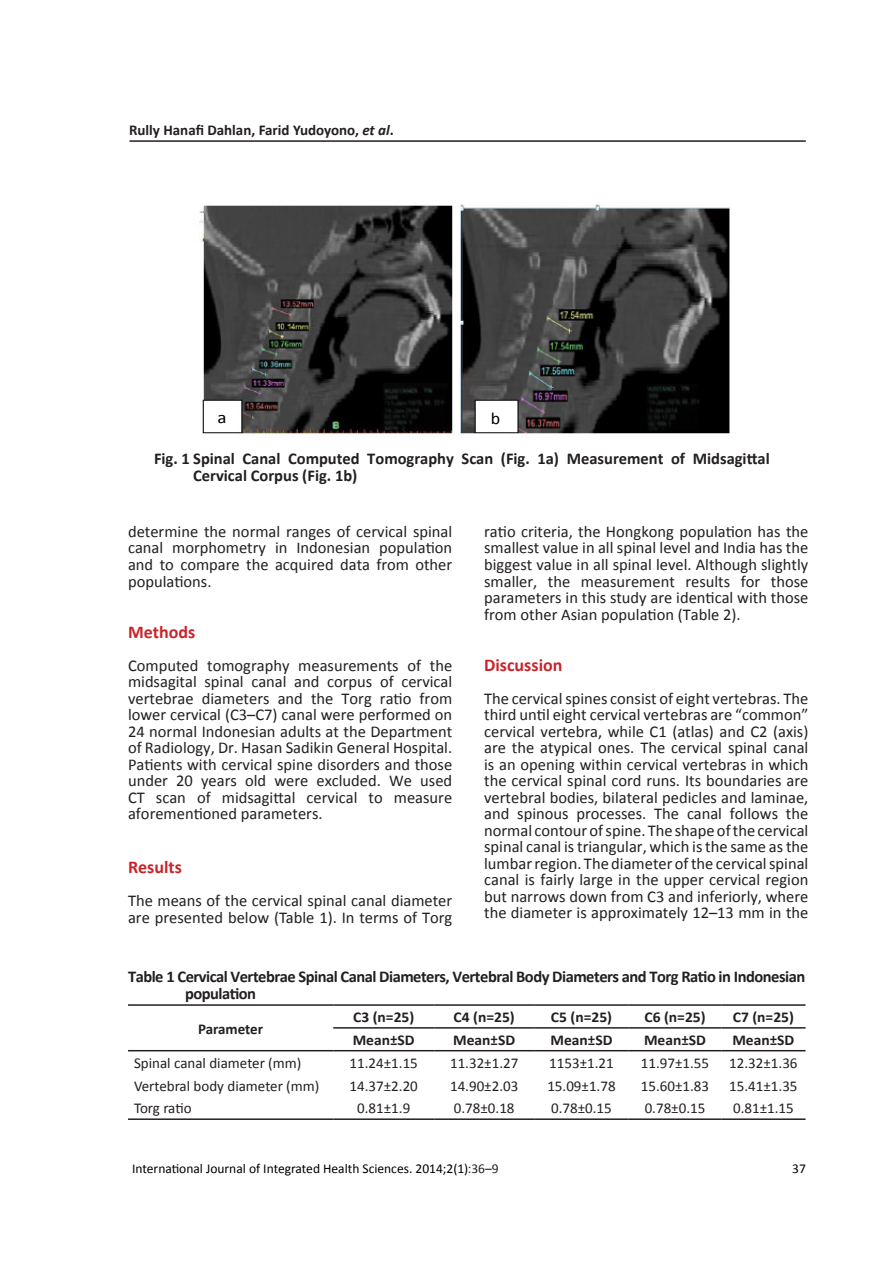
<style>
.page{position:relative;width:893px;height:1263px;background:#fff}
.page>*{position:absolute;margin:0;border:0;box-sizing:border-box;transform-origin:0 0}
.t1{font:700 18px "Calibri";color:#c8242b}
.t2{font:16.95px "Calibri";color:#000;scale:1.06 1}
.t3{font:16.8px "Calibri";color:#000;scale:1.14 1}
.t4{font:16.5px/16.5px "Calibri";color:#231f20;text-align:justify}
.t5{font:700 16.5px/16.5px "Calibri";letter-spacing:-.03em;color:#231f20}
.t6{font:700 16.5px/16.5px "Calibri";color:#231f20}
.t7{font:15px "Calibri";color:#231f20}
.t8{font:700 15px "Calibri";color:#231f20;scale:1.04 1}
.t9{font:700 15px "Calibri";color:#231f20}
.t10{font:13.5px "Calibri";color:#000}
.s1{font-style:italic}
.s2{color:#231f20}
</style>
<div class="page">
<hr style="left:129px;top:140px;width:677px;height:2px;background:#231f20">
<hr style="left:128px;top:1004px;width:205px;height:2px;background:#231f20">
<hr style="left:128px;top:1050px;width:205px;height:1px;background:#231f20">
<hr style="left:333px;top:1050px;width:101px;height:1px;background:#231f20">
<hr style="left:434px;top:1050px;width:100px;height:1px;background:#231f20">
<hr style="left:534px;top:1050px;width:95px;height:1px;background:#231f20">
<hr style="left:629px;top:1050px;width:92px;height:1px;background:#231f20">
<hr style="left:721px;top:1050px;width:85px;height:1px;background:#231f20">
<hr style="left:128px;top:1118px;width:205px;height:2px;background:#231f20">
<hr style="left:333px;top:1118px;width:101px;height:2px;background:#231f20">
<hr style="left:434px;top:1118px;width:100px;height:2px;background:#231f20">
<hr style="left:534px;top:1118px;width:95px;height:2px;background:#231f20">
<hr style="left:629px;top:1118px;width:92px;height:2px;background:#231f20">
<hr style="left:721px;top:1118px;width:85px;height:2px;background:#231f20">
<hr style="left:333px;top:1004px;width:101px;height:2px;background:#231f20">
<hr style="left:434px;top:1004px;width:100px;height:2px;background:#231f20">
<hr style="left:534px;top:1004px;width:95px;height:2px;background:#231f20">
<hr style="left:629px;top:1004px;width:92px;height:2px;background:#231f20">
<hr style="left:721px;top:1004px;width:85px;height:2px;background:#231f20">
<hr style="left:333px;top:1027px;width:101px;height:1px;background:#231f20">
<hr style="left:434px;top:1027px;width:100px;height:1px;background:#231f20">
<hr style="left:534px;top:1027px;width:95px;height:1px;background:#231f20">
<hr style="left:629px;top:1027px;width:92px;height:1px;background:#231f20">
<hr style="left:721px;top:1027px;width:85px;height:1px;background:#231f20">
<img style="left:199px;top:204px;width:531px;height:230px">
<div style="left:205px;top:402px;width:32px;height:28px;background:#fff"></div>
<div style="left:479px;top:402px;width:30px;height:29px;background:#fff"></div>
<p class="t9" style="left:129px;top:121px;width:266px">Rully Hanafi Dahlan, Farid Yudoyono, <span class="s1">et al</span>.</p>
<p class="t3" style="left:218px;top:407px;width:9px">a</p>
<p class="t2" style="left:491px;top:408px;width:10px">b</p>
<p class="t6" style="left:193px;top:450px;width:578px;text-indent:-39px">Fig. 1 Spinal Canal Computed Tomography Scan (Fig. 1a) Measurement of Midsagittal<br>Cervical Corpus (Fig. 1b)</p>
<p class="t4" style="left:128px;top:523px;width:326px">determine the normal ranges of cervical spinal canal morphometry in Indonesian population and to compare the acquired data from other populations.</p>
<p class="t1" style="left:128px;top:620px;width:69px">Methods</p>
<p class="t4" style="left:128px;top:657px;width:326px">Computed tomography measurements of the midsagital spinal canal and corpus of cervical vertebrae diameters and the Torg ratio from lower cervical (C3–C7) canal were performed on 24 normal Indonesian adults at the Department of Radiology, Dr. Hasan Sadikin General Hospital.<br>Patients with cervical spine disorders and those under 20 years old were excluded. We used CT scan of midsagittal cervical to measure aforementioned parameters.</p>
<p class="t1" style="left:128px;top:855px;width:55px">Results</p>
<p class="t4" style="left:128px;top:892px;width:326px">The means of the cervical spinal canal diameter are presented below (Table 1). In terms of Torg</p>
<p class="t4" style="left:484px;top:523px;width:326px">ratio criteria, the Hongkong population has the smallest value in all spinal level and India has the biggest value in all spinal level. Although slightly smaller, the measurement results for those parameters in this study are identical with those from other Asian population (Table 2).</p>
<p class="t1" style="left:484px;top:653px;width:80px">Discussion</p>
<p class="t4" style="left:484px;top:690px;width:326px">The cervical spines consist of eight vertebras. The third until eight cervical vertebras are “common” cervical vertebra, while C1 (atlas) and C2 (axis) are the atypical ones. The cervical spinal canal is an opening within cervical vertebras in which the cervical spinal cord runs. Its boundaries are vertebral bodies, bilateral pedicles and laminae, and spinous processes. The canal follows the normal contour of spine. The shape of the cervical spinal canal is triangular, which is the same as the lumbar region. The diameter of the cervical spinal canal is fairly large in the upper cervical region but narrows down from C3 and inferiorly, where the diameter is approximately 12–13 mm in the</p>
<p class="t5" style="left:185px;top:968px;width:622px;text-indent:-57px">Table 1 Cervical Vertebrae Spinal Canal Diameters, Vertebral Body Diameters and Torg Ratio in Indonesian population</p>
<p class="t9" style="left:198px;top:1019px;width:67px">Parameter</p>
<p class="t8" style="left:353px;top:1007px;width:60px">C3 (n=25)</p>
<p class="t8" style="left:454px;top:1007px;width:60px">C4 (n=25)</p>
<p class="t8" style="left:551px;top:1007px;width:60px">C5 (n=25)</p>
<p class="t8" style="left:644px;top:1007px;width:60px">C6 (n=25)</p>
<p class="t8" style="left:733px;top:1007px;width:60px">C7 (n=25)</p>
<p class="t8" style="left:353px;top:1030px;width:61px">Mean±SD</p>
<p class="t8" style="left:453px;top:1030px;width:61px">Mean±SD</p>
<p class="t8" style="left:550px;top:1030px;width:61px">Mean±SD</p>
<p class="t8" style="left:644px;top:1030px;width:61px">Mean±SD</p>
<p class="t8" style="left:732px;top:1030px;width:61px">Mean±SD</p>
<p class="t7" style="left:134px;top:1053px;width:169px">Spinal canal diameter (mm)</p>
<p class="t7" style="left:350px;top:1053px;width:70px">11.24±1.15</p>
<p class="t7" style="left:450px;top:1053px;width:70px">11.32±1.27</p>
<p class="t7" style="left:549px;top:1053px;width:66px">1153±1.21</p>
<p class="t7" style="left:641px;top:1053px;width:70px">11.97±1.55</p>
<p class="t7" style="left:729px;top:1053px;width:70px">12.32±1.36</p>
<p class="t7" style="left:134px;top:1076px;width:187px">Vertebral body diameter (mm)</p>
<p class="t7" style="left:350px;top:1076px;width:70px">14.37±2.20</p>
<p class="t7" style="left:450px;top:1076px;width:70px">14.90±2.03</p>
<p class="t7" style="left:547px;top:1076px;width:70px">15.09±1.78</p>
<p class="t7" style="left:641px;top:1076px;width:70px">15.60±1.83</p>
<p class="t7" style="left:729px;top:1076px;width:70px">15.41±1.35</p>
<p class="t7" style="left:134px;top:1099px;width:59px">Torg ratio</p>
<p class="t7" style="left:357px;top:1099px;width:55px">0.81±1.9</p>
<p class="t7" style="left:454px;top:1099px;width:62px">0.78±0.18</p>
<p class="t7" style="left:551px;top:1099px;width:62px">0.78±0.15</p>
<p class="t7" style="left:645px;top:1099px;width:62px">0.78±0.15</p>
<p class="t7" style="left:733px;top:1099px;width:62px">0.81±1.15</p>
<p class="t10" style="left:132px;top:1160px;width:368px">International Journal of Integrated Health Sciences. 2014;2(1)<span class="s2">:36–9</span></p>
<p class="t10" style="left:792px;top:1160px;width:15px">37</p>
</div>
